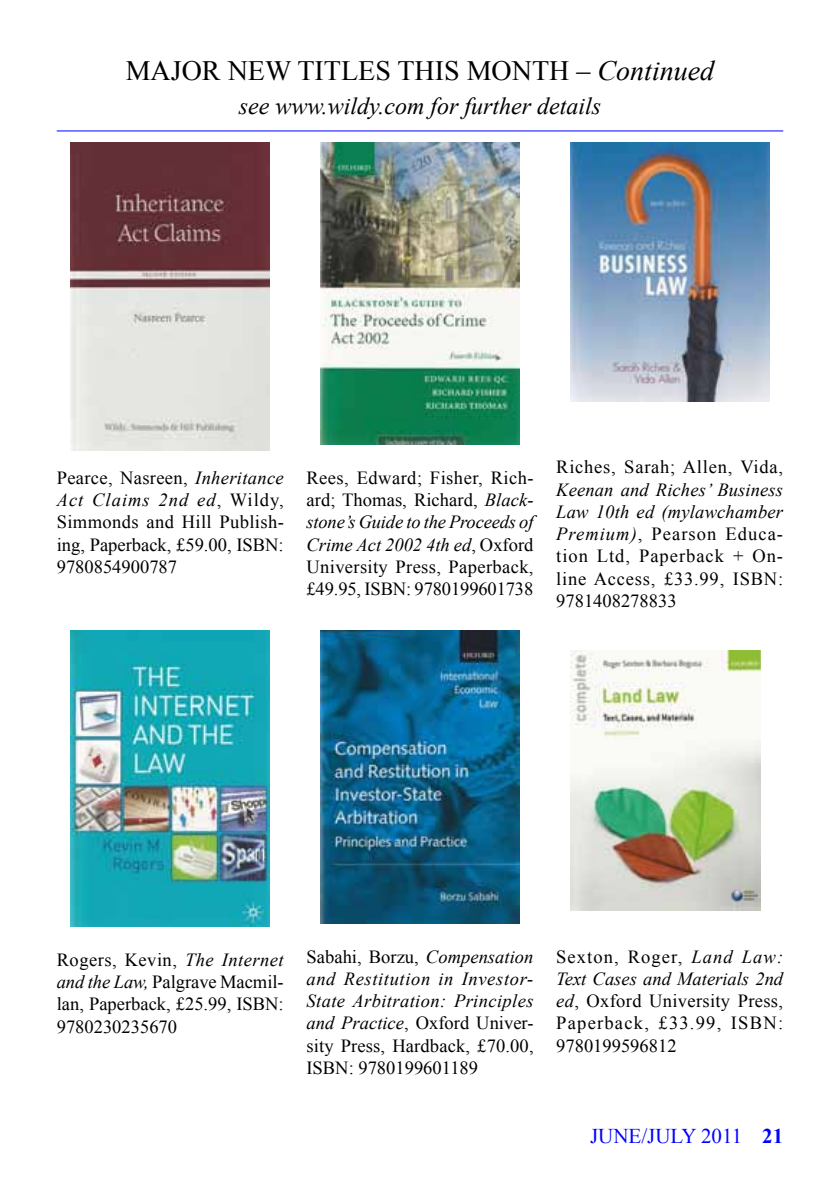
<style>
.page{position:relative;width:840px;height:1191px;background:#fff}
.page>*{position:absolute;margin:0;border:0;box-sizing:border-box;transform-origin:0 0}
.t1{font:28px "Times New Roman";color:#000}
.t2{font:italic 24px "Times New Roman";color:#000}
.t3{font:21px "Times New Roman";color:#00f}
.t4{font:18.4px/22.2px "Times New Roman";color:#000;text-align:justify}
.t5{font:italic 18.4px/22.2px "Times New Roman";letter-spacing:.02em;color:#000;text-align:justify}
.t6{font:18.4px "Times New Roman";letter-spacing:.04em;color:#000}
.s1{font-style:italic}
.s2{font-style:normal}
.s3{font-weight:700}
</style>
<div class="page">
<hr style="left:57px;top:130px;width:725px;height:1px;background:#00f">
<img style="left:71px;top:142px;width:198px;height:309px">
<img style="left:320px;top:142px;width:199px;height:302px">
<img style="left:570px;top:142px;width:198px;height:260px">
<img style="left:71px;top:630px;width:198px;height:296px">
<img style="left:320px;top:630px;width:199px;height:294px">
<img style="left:570px;top:650px;width:190px;height:260px">
<h1 class="t1" style="left:126px;top:51px;width:590px">MAJOR NEW TITLES THIS MONTH – <span class="s1">Continued</span></h1>
<h2 class="t2" style="left:238px;top:89px;width:364px">see www.wildy.com for further details</h2>
<p class="t4" style="left:57px;top:466px;width:228px">Pearce, Nasreen, <span class="s1">Inheritance Act Claims 2nd ed</span>, Wildy, Simmonds and Hill Publish&shy;ing, Paperback, £59.00, ISBN:<br>9780854900787</p>
<p class="t4" style="left:306px;top:466px;width:228px">Rees, Edward; Fisher, Rich&shy;ard; Thomas, Richard, <span class="s1">Black&shy;stone’s Guide to the Proceeds of Crime Act 2002 4th ed</span>, Oxford University Press, Paperback, £49.95, ISBN: 9780199601738</p>
<p class="t6" style="left:556px;top:455px;width:228px">Riches, Sarah; Allen, Vida,</p>
<p class="t4" style="left:556px;top:478px;width:228px"><span class="s1">Keenan and Riches’ Business Law 10th ed (mylawchamber Premium)</span>, Pearson Educa&shy;tion Ltd, Paperback + On&shy;line Access, £33.99, ISBN:<br>9781408278833</p>
<p class="t4" style="left:57px;top:948px;width:228px">Rogers, Kevin, <span class="s1">The Internet and the Law,</span> Palgrave Macmil&shy;lan, Paperback, £25.99, ISBN:<br>9780230235670</p>
<p class="t5" style="left:306px;top:945px;width:228px"><span class="s2">Sabahi, Borzu,</span> Compensation and Restitution in Investor-State Arbitration: Principles and Practice<span class="s2">, Oxford Univer&shy;sity Press, Hardback, £70.00, ISBN: 9780199601189</span></p>
<p class="t4" style="left:556px;top:945px;width:228px">Sexton, Roger, <span class="s1">Land Law:<br>Text Cases and Materials 2nd ed</span>, Oxford University Press, Paperback, £33.99, ISBN:<br>9780199596812</p>
<p class="t3" style="left:589px;top:1122px;width:195px">JUNE/JULY 2011 <span class="s3">21</span></p>
</div>
